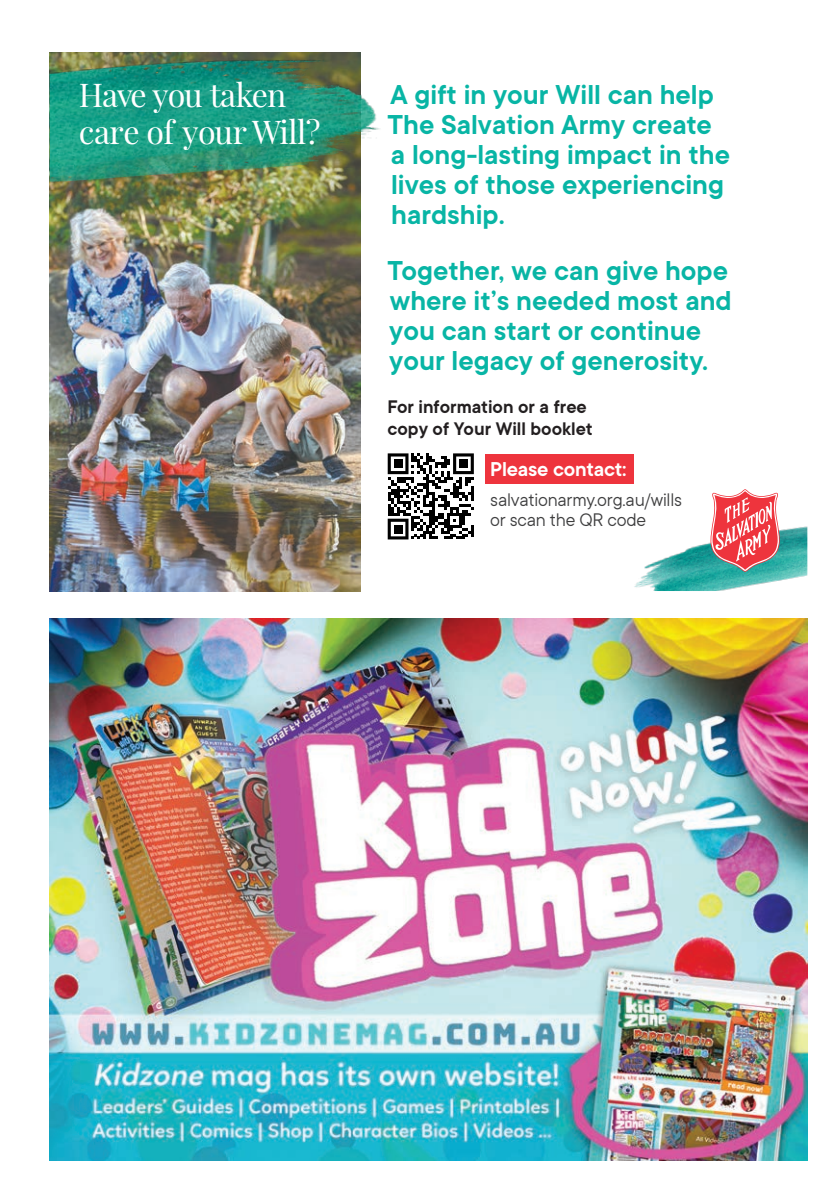
<style>
.page{position:relative;width:840px;height:1191px;background:#fff}
.page>*{position:absolute;margin:0;border:0;box-sizing:border-box;transform-origin:0 0}
.t1{font:32.2px/36.4px "Playfair Display";letter-spacing:-.03em;color:#fff}
.t2{font:600 30.2px/30.2px "TT Commons";color:#08b5a5}
.t3{font:600 22px "TT Commons";letter-spacing:-.01em;color:#fff}
.t4{font:600 20px/22px "TT Commons";color:#231f20}
.t5{font:20px/20px "TT Commons";letter-spacing:-.01em;color:#3e3e3f}
</style>
<div class="page">
<img style="left:50px;top:618px;width:756px;height:542px">
<div style="left:485px;top:454px;width:149px;height:29px;background:#ee343d"></div>
<img style="left:50px;top:196px;width:310px;height:395px">
<img style="left:50px;top:53px;width:330px;height:143px">
<svg style="left:387px;top:453px;width:86px;height:86px"></svg>
<div style="left:393px;top:459px;width:9px;height:9px;background:#000"></div>
<div style="left:458px;top:459px;width:9px;height:9px;background:#000"></div>
<div style="left:393px;top:524px;width:9px;height:9px;background:#000"></div>
<img style="left:634px;top:526px;width:172px;height:65px">
<svg style="left:710px;top:489px;width:69px;height:83px"></svg>
<p class="t1" style="left:79px;top:74px;width:243px">Have you taken care of your Will?</p>
<p class="t2" style="left:387px;top:78px;width:344px">A gift in your Will can help<br>The Salvation Army create a long-lasting impact in the lives of those experiencing hardship.</p>
<p class="t2" style="left:387px;top:254px;width:345px">Together, we can give hope where it’s needed most and you can start or continue your legacy of generosity.</p>
<p class="t4" style="left:387px;top:395px;width:215px">For information or a free a copy of Your Will booklet</p>
<p class="t3" style="left:490px;top:455px;width:138px">Please contact:</p>
<p class="t5" style="left:490px;top:489px;width:193px">salvationarmy.org.au/wills or scan the QR code</p>
</div>
